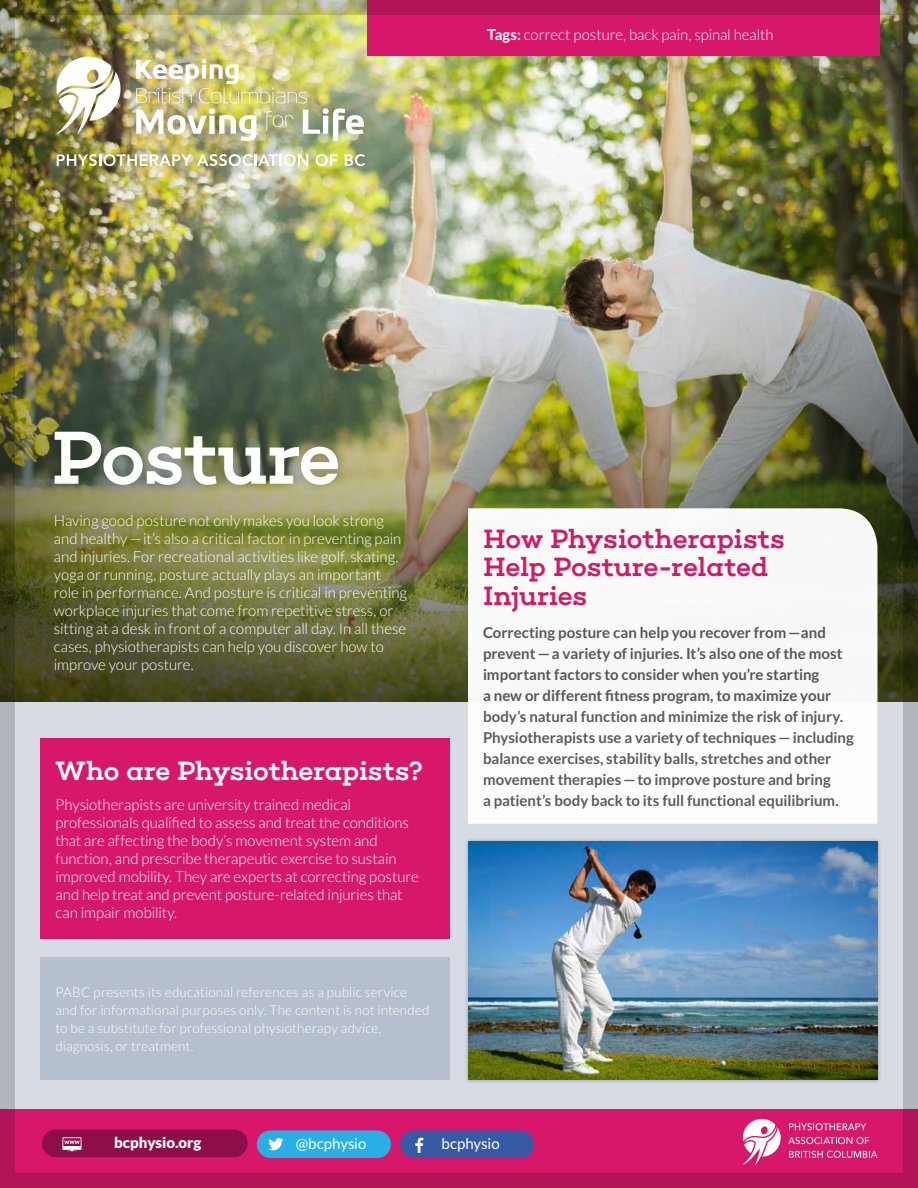
<style>
.page{position:relative;width:918px;height:1188px;background:#fff}
.page>*{position:absolute;margin:0;border:0;box-sizing:border-box;transform-origin:0 0}
.t1{font:500 76.5px "Choplin";letter-spacing:-.025em;color:#fff}
.t2{font:500 27px/28.5px "Choplin";letter-spacing:-.005em;color:#d71769}
.t3{font:500 27px "Choplin";letter-spacing:-.01em;color:#fff}
.t4{font:300 15px/18px "Lato";letter-spacing:-.005em;color:#fff}
.t5{font:700 15px/21px "Lato";color:#57585a}
.t6{font:15px "Lato";color:#fff}
.t7{font:900 15px "Lato";color:#fff}
.t8{font:300 13.5px/18px "Lato";letter-spacing:.01em;color:#fff}
.s1{font-weight:700}
</style>
<div class="page">
<div style="left:0;top:702px;width:918px;height:486px;background:#d7dce4"></div>
<img style="left:16px;top:16px;width:886px;height:686px">
<div style="left:0;top:1109px;width:918px;height:79px;background:#d71769"></div>
<div style="left:367px;top:0;width:512px;height:56px;background:#d71769"></div>
<div style="left:45px;top:422px;width:303px;height:72px;background:#231f20;opacity:.2"></div>
<div style="left:40px;top:738px;width:410px;height:201px;background:#d71769"></div>
<div style="left:40px;top:957px;width:410px;height:123px;background:#b6bfce"></div>
<div style="left:464px;top:838px;width:417px;height:246px;background:#231f20;opacity:.3"></div>
<img style="left:468px;top:842px;width:410px;height:238px">
<svg style="left:468px;top:508px;width:410px;height:316px"></svg>
<svg style="left:743px;top:1118px;width:38px;height:47px"></svg>
<svg style="left:789px;top:1123px;width:77px;height:7px"></svg>
<svg style="left:788px;top:1137px;width:81px;height:7px"></svg>
<svg style="left:789px;top:1151px;width:88px;height:7px"></svg>
<div style="left:257px;top:1130px;width:134px;height:28px;background:#26b0e5;border-radius:14px"></div>
<svg style="left:268px;top:1138px;width:15px;height:12px"></svg>
<div style="left:400px;top:1130px;width:134px;height:28px;background:#3859a3;border-radius:14px"></div>
<svg style="left:415px;top:1138px;width:8px;height:15px"></svg>
<img style="left:56px;top:57px;width:66px;height:78px">
<img style="left:136px;top:59px;width:228px;height:82px">
<img style="left:57px;top:154px;width:251px;height:12px">
<svg style="left:316px;top:154px;width:21px;height:12px"></svg>
<svg style="left:345px;top:154px;width:20px;height:12px"></svg>
<div style="left:0;top:0;width:918px;height:1188px;border:15px solid #231f20"></div>
<div style="left:42px;top:1129px;width:206px;height:28px;background:#8d0f47;border-radius:14px"></div>
<svg style="left:62px;top:1137px;width:20px;height:14px"></svg>
<p class="t4" style="left:487px;top:26px;width:288px"><span class="s1">Tags:</span> correct posture, back pain, spinal health</p>
<h1 class="t1" style="left:51px;top:413px;width:291px">Posture</h1>
<p class="t4" style="left:54px;top:512px;width:355px">Having good posture not only makes you look strong and healthy—it’s also a critical factor in preventing pain and injuries. For recreational activities like golf, skating, yoga or running, posture actually plays an important role in performance. And posture is critical in preventing workplace injuries that come from repetitive stress, or sitting at a desk in front of a computer all day. In all these cases, physiotherapists can help you discover how to improve your posture.</p>
<h2 class="t3" style="left:56px;top:755px;width:369px">Who are Physiotherapists?</h2>
<p class="t4" style="left:56px;top:796px;width:365px">Physiotherapists are university trained medical professionals qualified to assess and treat the conditions that are affecting the body’s movement system and function, and prescribe therapeutic exercise to sustain improved mobility. They are experts at correcting posture and help treat and prevent posture-related injuries that can impair mobility.</p>
<p class="t8" style="left:56px;top:983px;width:376px">PABC presents its educational references as a public service and for informational purposes only. The content is not intended to be a substitute for professional physiotherapy advice, diagnosis, or treatment.</p>
<h2 class="t2" style="left:483px;top:525px;width:303px">How Physiotherapists<br>Help Posture-related<br>Injuries</h2>
<p class="t5" style="left:483px;top:622px;width:372px">Correcting posture can help you recover from—and prevent—a variety of injuries. It’s also one of the most important factors to consider when you’re starting<br>a new or different fitness program, to maximize your body’s natural function and minimize the risk of injury.<br>Physiotherapists use a variety of techniques—including balance exercises, stability balls, stretches and other movement therapies—to improve posture and bring<br>a patient’s body back to its full functional equilibrium.</p>
<p class="t7" style="left:114px;top:1134px;width:89px">bcphysio.org</p>
<p class="t6" style="left:296px;top:1135px;width:72px">@bcphysio</p>
<p class="t6" style="left:442px;top:1135px;width:60px">bcphysio</p>
</div>
